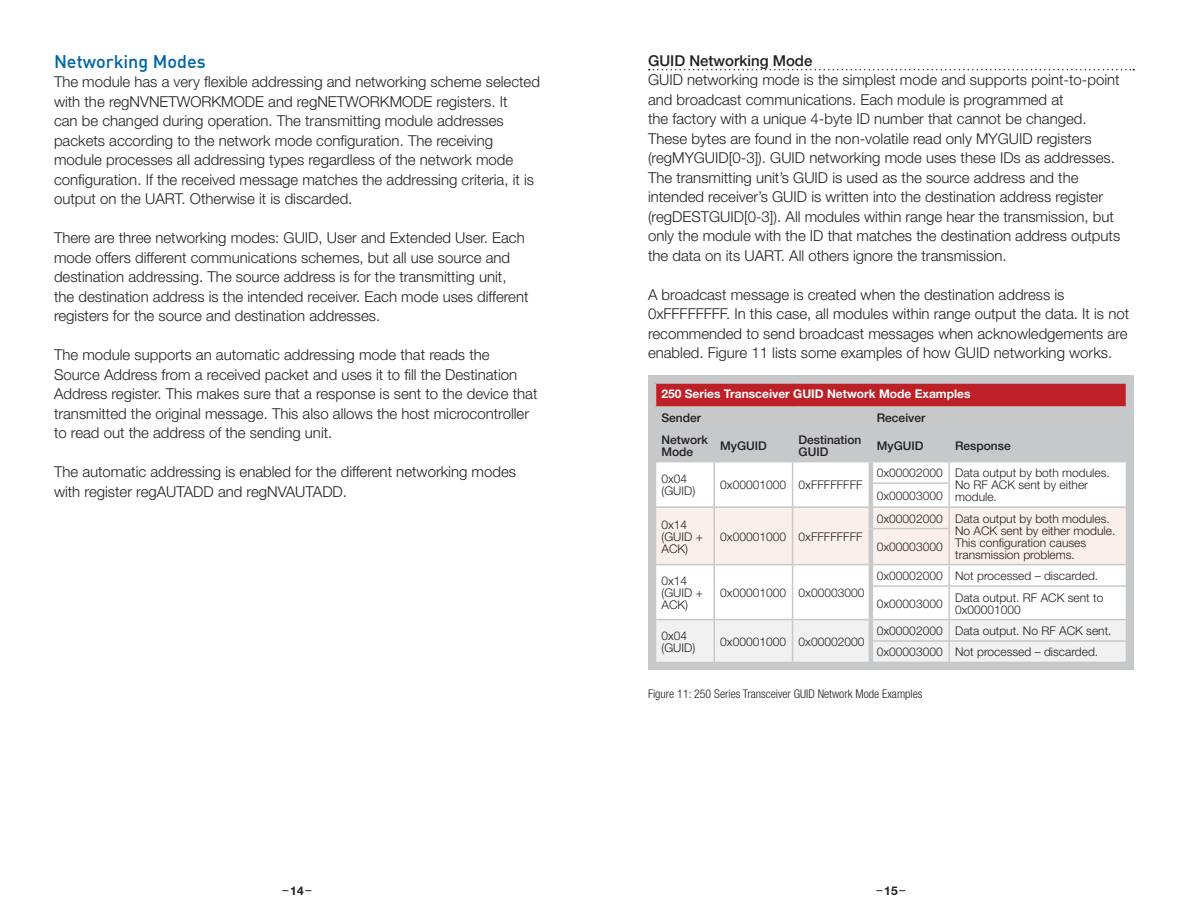
<style>
.page{position:relative;width:1188px;height:918px;background:#fff}
.page>*{position:absolute;margin:0;border:0;box-sizing:border-box;transform-origin:0 0}
.t1{font:500 18px "DIN Offc";color:#0065a5}
.t2{font:300 15px/19.5px "Helvetica Neue";color:#221f1f}
.t3{font:500 15px "Helvetica Neue";color:#221f1f}
.t4{font:300 12px/12px "Helvetica Neue";color:#221f1f}
.t5{font:500 12px/12px "Helvetica Neue";color:#221f1f}
.t6{font:300 condensed 12px "Helvetica Neue";color:#221f1f}
.t7{font:700 12px "Helvetica Neue";color:#fff}
.t8{font:12px "Helvetica Neue";color:#221f1f}
.t9{font:700 12px "Helvetica Neue";color:#221f1f}
</style>
<div class="page">
<svg style="left:649px;top:69px;width:485px;height:1px"></svg>
<div style="left:648px;top:375px;width:486px;height:295px;background:#c6c8ca"></div>
<div style="left:656px;top:586px;width:470px;height:33px;background:#fff"></div>
<hr style="left:714px;top:586px;width:1px;height:33px;background:#c6c8ca">
<hr style="left:792px;top:586px;width:1px;height:33px;background:#c6c8ca">
<hr style="left:873px;top:585px;width:76px;height:2px;background:#c6c8ca">
<hr style="left:949px;top:585px;width:178px;height:2px;background:#c6c8ca">
<hr style="left:948px;top:587px;width:2px;height:32px;background:#c6c8ca">
<svg style="left:656px;top:620px;width:470px;height:42px;background:#eeeff0"></svg>
<svg style="left:656px;top:384px;width:470px;height:202px"></svg>
<hr style="left:655px;top:406px;width:59px;height:2px;background:#c6c8ca">
<hr style="left:714px;top:406px;width:79px;height:2px;background:#c6c8ca">
<hr style="left:793px;top:406px;width:78px;height:2px;background:#c6c8ca">
<hr style="left:871px;top:406px;width:78px;height:2px;background:#c6c8ca">
<hr style="left:949px;top:406px;width:178px;height:2px;background:#c6c8ca">
<hr style="left:656px;top:428px;width:58px;height:1px;background:#c6c8ca">
<hr style="left:714px;top:428px;width:79px;height:1px;background:#c6c8ca">
<hr style="left:793px;top:428px;width:78px;height:1px;background:#c6c8ca">
<hr style="left:871px;top:428px;width:78px;height:1px;background:#c6c8ca">
<hr style="left:949px;top:428px;width:178px;height:1px;background:#c6c8ca">
<hr style="left:869px;top:462px;width:4px;height:21px;background:#c6c8ca">
<hr style="left:869px;top:483px;width:4px;height:24px;background:#c6c8ca">
<hr style="left:869px;top:507px;width:4px;height:22px;background:#c6c8ca">
<hr style="left:869px;top:529px;width:4px;height:36px;background:#c6c8ca">
<hr style="left:869px;top:565px;width:4px;height:21px;background:#c6c8ca">
<hr style="left:869px;top:586px;width:4px;height:34px;background:#c6c8ca">
<hr style="left:869px;top:620px;width:4px;height:21px;background:#c6c8ca">
<hr style="left:869px;top:641px;width:4px;height:21px;background:#c6c8ca">
<p class="t1" style="left:54px;top:53px;width:153px">Networking Modes</p>
<p class="t2" style="left:54px;top:74px;width:488px">The module has a very flexible addressing and networking scheme selected with the regNVNETWORKMODE and regNETWORKMODE registers. It<br>can be changed during operation. The transmitting module addresses packets according to the network mode configuration. The receiving module processes all addressing types regardless of the network mode configuration. If the received message matches the addressing criteria, it is output on the UART. Otherwise it is discarded.</p>
<p class="t2" style="left:54px;top:230px;width:476px">There are three networking modes: GUID, User and Extended User. Each mode offers different communications schemes, but all use source and destination addressing. The source address is for the transmitting unit, the destination address is the intended receiver. Each mode uses different registers for the source and destination addresses.</p>
<p class="t2" style="left:54px;top:347px;width:485px">The module supports an automatic addressing mode that reads the Source Address from a received packet and uses it to fill the Destination Address register. This makes sure that a response is sent to the device that transmitted the original message. This also allows the host microcontroller to read out the address of the sending unit.</p>
<p class="t2" style="left:54px;top:464px;width:464px">The automatic addressing is enabled for the different networking modes with register regAUTADD and regNVAUTADD.</p>
<p class="t3" style="left:648px;top:55px;width:166px">GUID Networking Mode</p>
<p class="t2" style="left:648px;top:72px;width:474px">GUID networking mode is the simplest mode and supports point-to-point and broadcast communications. Each module is programmed at<br>the factory with a unique 4-byte ID number that cannot be changed.<br>These bytes are found in the non-volatile read only MYGUID registers (regMYGUID[0-3]). GUID networking mode uses these IDs as addresses.<br>The transmitting unit’s GUID is used as the source address and the intended receiver’s GUID is written into the destination address register (regDESTGUID[0-3]). All modules within range hear the transmission, but only the module with the ID that matches the destination address outputs the data on its UART. All others ignore the transmission.</p>
<p class="t2" style="left:648px;top:286px;width:483px">A broadcast message is created when the destination address is 0xFFFFFFFF. In this case, all modules within range output the data. It is not recommended to send broadcast messages when acknowledgements are enabled. Figure 11 lists some examples of how GUID networking works.</p>
<p class="t7" style="left:662px;top:390px;width:311px">250 Series Transceiver GUID Network Mode Examples</p>
<p class="t5" style="left:662px;top:413px;width:41px">Sender</p>
<p class="t5" style="left:877px;top:413px;width:50px">Receiver</p>
<p class="t5" style="left:662px;top:435px;width:48px">Network<br>Mode</p>
<p class="t5" style="left:720px;top:441px;width:48px">MyGUID</p>
<p class="t5" style="left:799px;top:435px;width:64px">Destination<br>GUID</p>
<p class="t5" style="left:877px;top:441px;width:48px">MyGUID</p>
<p class="t5" style="left:955px;top:441px;width:57px">Response</p>
<p class="t4" style="left:662px;top:474px;width:35px">0x04 (GUID)</p>
<p class="t4" style="left:720px;top:480px;width:144px">0x00001000 0xFFFFFFFF</p>
<p class="t4" style="left:955px;top:468px;width:156px;text-indent:-78px">0x00002000 Data output by both modules.<br>No RF ACK sent by either</p>
<p class="t4" style="left:877px;top:491px;width:122px">0x00003000 module.</p>
<p class="t4" style="left:662px;top:519px;width:43px">0x14 (GUID +<br>ACK)</p>
<p class="t4" style="left:720px;top:531px;width:144px">0x00001000 0xFFFFFFFF</p>
<p class="t4" style="left:662px;top:576px;width:43px">0x14 (GUID +<br>ACK)</p>
<p class="t4" style="left:720px;top:588px;width:146px">0x00001000 0x00003000</p>
<p class="t4" style="left:955px;top:513px;width:162px;text-indent:-78px">0x00002000 Data output by both modules.<br>No ACK sent by either module.<br>This configuration causes transmission problems.</p>
<p class="t4" style="left:877px;top:542px;width:67px">0x00003000</p>
<p class="t4" style="left:877px;top:571px;width:223px">0x00002000 Not processed – discarded.</p>
<p class="t4" style="left:877px;top:598px;width:67px">0x00003000</p>
<p class="t4" style="left:955px;top:592px;width:150px">Data output. RF ACK sent to<br>0x00001000</p>
<p class="t4" style="left:662px;top:631px;width:35px">0x04 (GUID)</p>
<p class="t4" style="left:720px;top:637px;width:146px">0x00001000 0x00002000</p>
<p class="t4" style="left:877px;top:621px;width:236px;line-height:21.5px">0x00002000 Data output. No RF ACK sent.<br>0x00003000 Not processed – discarded.</p>
<p class="t6" style="left:648px;top:689px;width:276px">Figure 11: 250 Series Transceiver GUID Network Mode Examples</p>
<p class="t9" style="left:290px;top:886px;width:15px">14</p>
<p class="t9" style="left:884px;top:886px;width:15px">15</p>
<p class="t8" style="left:283px;top:882px;width:30px">– –</p>
<p class="t8" style="left:877px;top:882px;width:30px">– –</p>
</div>
